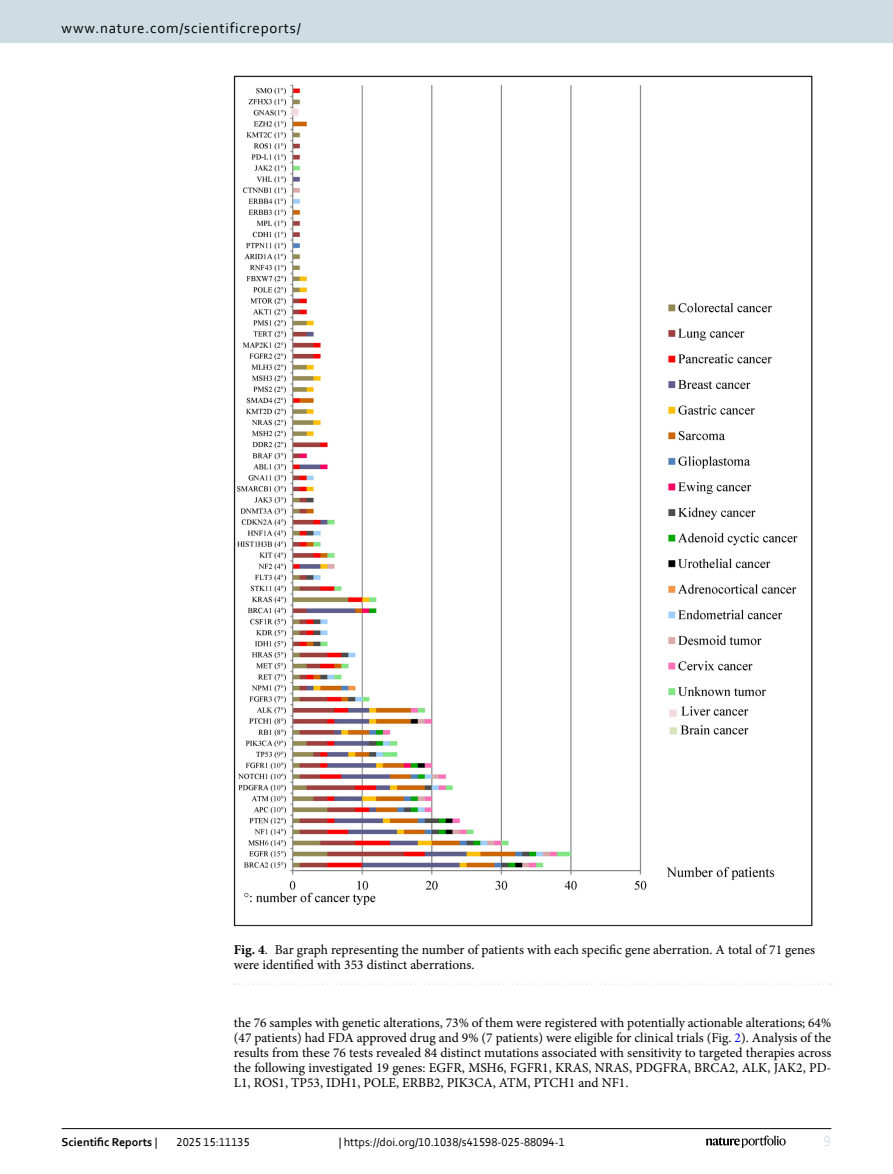
<style>
.page{position:relative;width:893px;height:1174px;background:#fff}
.page>*{position:absolute;margin:0;border:0;box-sizing:border-box;transform-origin:0 0}
.t1{font:15px "Corbel";letter-spacing:.05em;color:#000}
.t2{font:15px "Corbel";color:#d9e4eb}
.Body_Text{font:13.5px/15px "Minion Pro";color:#000;text-align:justify}
.Figure_Caption{font:13.5px/15px "Minion Pro";color:#000}
.t3{font:12px "Corbel";color:#000}
.t4{font:700 12px "Corbel";color:#000}
.s1{font-weight:700}
.s2{color:#00f}
.s3{font-weight:400}
</style>
<div class="page">
<img style="left:234px;top:76px;width:579px;height:850px">
<svg style="left:235px;top:983px;width:597px;height:1px"></svg>
<hr style="left:62px;top:1128px;width:769px;height:1px;background:#000">
<svg style="left:706px;top:1135px;width:80px;height:12px"></svg>
<div style="left:0;top:0;width:893px;height:43px;background:#cedde4"></div>
<p class="t1" style="left:62px;top:18px;width:241px">www.nature.com/scientificreports/</p>
<p class="Figure_Caption" style="left:234px;top:942px;width:583px"><span class="s1">Fig. 4</span>. Bar graph representing the number of patients with each specific gene aberration. A total of 71 genes were identified with 353 distinct aberrations.</p>
<p class="Body_Text" style="left:234px;top:1015px;width:599px">the 76 samples with genetic alterations, 73% of them were registered with potentially actionable alterations; 64% (47 patients) had FDA approved drug and 9% (7 patients) were eligible for clinical trials (Fig. <span class="s2">2</span>). Analysis of the results from these 76 tests revealed 84 distinct mutations associated with sensitivity to targeted therapies across the following investigated 19 genes: EGFR, MSH6, FGFR1, KRAS, NRAS, PDGFRA, BRCA2, ALK, JAK2, PD-L1, ROS1, TP53, IDH1, POLE, ERBB2, PIK3CA, ATM, PTCH1 and NF1.</p>
<p class="t4" style="left:62px;top:1134px;width:97px">Scientific Reports <span class="s3">|</span></p>
<p class="t3" style="left:177px;top:1134px;width:75px">2025 15:11135</p>
<p class="t3" style="left:339px;top:1134px;width:228px">| https://doi.org/10.1038/s41598-025-88094-1</p>
<p class="t2" style="left:824px;top:1132px;width:9px">9</p>
</div>
